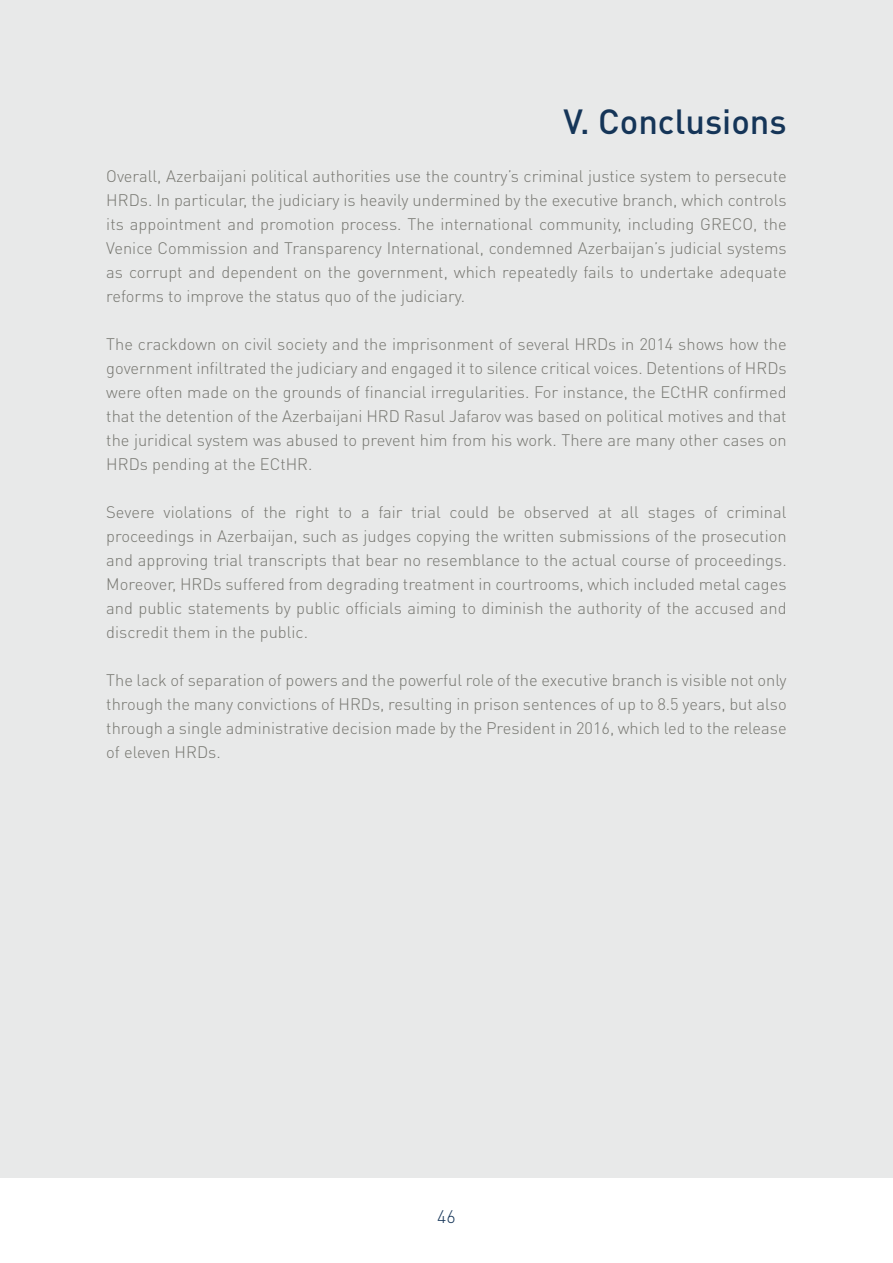
<style>
.page{position:relative;width:893px;height:1263px;background:#fff}
.page>*{position:absolute;margin:0;border:0;box-sizing:border-box;transform-origin:0 0}
.t1{font:500 34.5px "DIN Pro";color:#153558}
.t2{font:300 18px "DIN Pro";color:#153558}
.t3{font:300 16.5px/24px "DIN Pro";color:#767670;text-align:justify}
</style>
<div class="page">
<div style="left:0;top:0;width:893px;height:1178px;background:#e8e9e9"></div>
<h1 class="t1" style="left:564px;top:98px;width:225px">V. Conclusions</h1>
<p class="t3" style="left:106px;top:163px;width:682px">Overall, Azerbaijani political authorities use the country’s criminal justice system to persecute HRDs. In particular, the judiciary is heavily undermined by the executive branch, which controls its appointment and promotion process. The international community, including GRECO, the Venice Commission and Transparency International, condemned Azerbaijan’s judicial systems as corrupt and dependent on the government, which repeatedly fails to undertake adequate reforms to improve the status quo of the judiciary.</p>
<p class="t3" style="left:106px;top:331px;width:682px">The crackdown on civil society and the imprisonment of several HRDs in 2014 shows how the government infiltrated the judiciary and engaged it to silence critical voices. Detentions of HRDs were often made on the grounds of financial irregularities. For instance, the ECtHR confirmed that the detention of the Azerbaijani HRD Rasul Jafarov was based on political motives and that the juridical system was abused to prevent him from his work. There are many other cases on HRDs pending at the ECtHR.</p>
<p class="t3" style="left:106px;top:499px;width:682px">Severe violations of the right to a fair trial could be observed at all stages of criminal proceedings in Azerbaijan, such as judges copying the written submissions of the prosecution and approving trial transcripts that bear no resemblance to the actual course of proceedings.<br>Moreover, HRDs suffered from degrading treatment in courtrooms, which included metal cages and public statements by public officials aiming to diminish the authority of the accused and discredit them in the public.</p>
<p class="t3" style="left:106px;top:667px;width:682px">The lack of separation of powers and the powerful role of the executive branch is visible not only through the many convictions of HRDs, resulting in prison sentences of up to 8.5 years, but also through a single administrative decision made by the President in 2016, which led to the release of eleven HRDs.</p>
<p class="t2" style="left:437px;top:1204px;width:20px">46</p>
</div>
